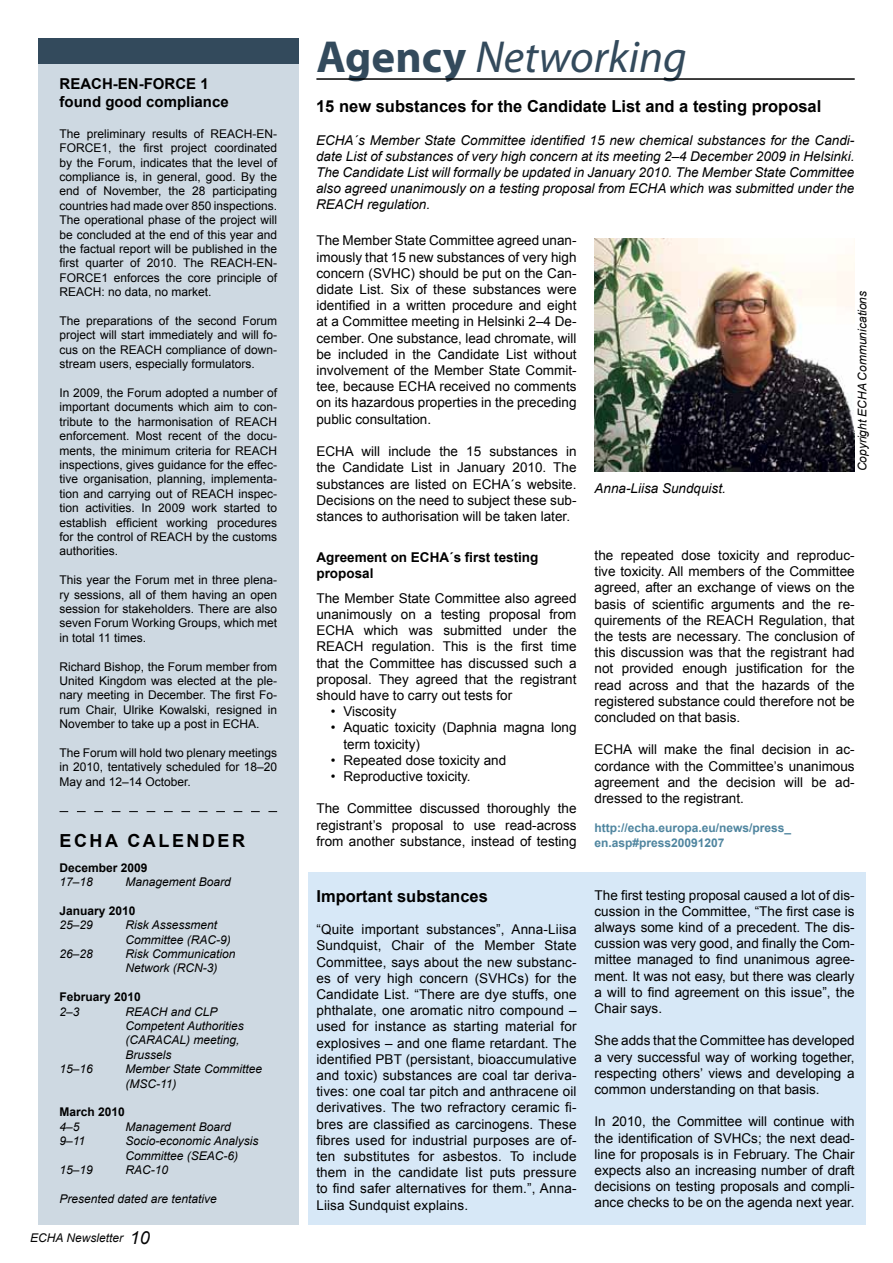
<style>
.page{position:relative;width:893px;height:1263px;background:#fff}
.page>*{position:absolute;margin:0;border:0;box-sizing:border-box;transform-origin:0 0}
.t1{font:italic 45px "Myriad Pro";color:#334a5c}
.t2{font:700 18px "Arial";letter-spacing:.14em;color:#000}
.t3{font:700 16.5px "Arial";color:#000}
.t4{font:700 15px/18px "Arial";color:#000}
.t5{font:13.5px/16.2px "Arial";color:#000;text-align:justify}
.t6{font:italic 13.5px/16.2px "Arial";color:#000;text-align:justify}
.t7{font:700 13.5px/16.2px "Arial";color:#000}
.t8{font:12px/14.4px "Arial";color:#000;text-align:justify}
.t9{font:italic 12px/14.4px "Arial";color:#000}
.t10{font:700 12px/14.4px "Arial";color:#4f859f}
.t11{font:700 12px "Arial";color:#000}
.t12{font:italic 12px "Arial";color:#060606}
.s1{font-size:18px}
.s2{font-weight:700;font-style:normal}
</style>
<div class="page">
<div style="left:308px;top:872px;width:558px;height:353px;background:#d7e8f7"></div>
<hr style="left:316px;top:78px;width:539px;height:2px;background:#000">
<div style="left:38px;top:38px;width:260px;height:1187px;background:#ced9e2"></div>
<div style="left:38px;top:38px;width:260px;height:26px;background:#334a5c"></div>
<img style="left:595px;top:239px;width:260px;height:232px">
<svg style="left:60px;top:811px;width:217px;height:1px"></svg>
<p class="t4" style="left:60px;top:75px;width:171px">REACH-EN-FORCE 1 found good compliance</p>
<p class="t8" style="left:60px;top:127px;width:219px">The preliminary results of REACH-EN-FORCE1, the first project coordinated by the Forum, indicates that the level of compliance is, in general, good. By the end of November, the 28 participating countries had made over 850 inspections.<br>The operational phase of the project will be concluded at the end of this year and the factual report will be published in the first quarter of 2010. The REACH-EN-FORCE1 enforces the core principle of REACH: no data, no market.</p>
<p class="t8" style="left:60px;top:314px;width:219px">The preparations of the second Forum project will start immediately and will fo&shy;cus on the REACH compliance of down&shy;stream users, especially formulators.</p>
<p class="t8" style="left:60px;top:386px;width:219px">In 2009, the Forum adopted a number of important documents which aim to con&shy;tribute to the harmonisation of REACH enforcement. Most recent of the docu&shy;ments, the minimum criteria for REACH inspections, gives guidance for the effec&shy;tive organisation, planning, implementa&shy;tion and carrying out of REACH inspec&shy;tion activities. In 2009 work started to establish efficient working procedures for the control of REACH by the customs authorities.</p>
<p class="t8" style="left:60px;top:573px;width:219px">This year the Forum met in three plena&shy;ry sessions, all of them having an open session for stakeholders. There are also seven Forum Working Groups, which met in total 11 times.</p>
<p class="t8" style="left:60px;top:659px;width:219px">Richard Bishop, the Forum member from United Kingdom was elected at the ple&shy;nary meeting in December. The first Fo&shy;rum Chair, Ulrike Kowalski, resigned in November to take up a post in ECHA.</p>
<p class="t8" style="left:60px;top:746px;width:219px">The Forum will hold two plenary meetings in 2010, tentatively scheduled for 18–20<br>May and 12–14 October.</p>
<h2 class="t2" style="left:60px;top:828px;width:187px">ECHA CALENDER</h2>
<p class="t11" style="left:60px;top:859px;width:90px">December 2009</p>
<p class="t9" style="left:60px;top:875px;width:35px">17–18</p>
<p class="t9" style="left:126px;top:875px;width:107px">Management Board</p>
<p class="t11" style="left:60px;top:902px;width:78px">January 2010</p>
<p class="t9" style="left:60px;top:918px;width:35px">25–29</p>
<p class="t9" style="left:126px;top:918px;width:107px">Risk Assessment<br>Committee (RAC-9)</p>
<p class="t9" style="left:60px;top:947px;width:35px">26–28</p>
<p class="t9" style="left:126px;top:947px;width:112px">Risk Communication<br>Network (RCN-3)</p>
<p class="t11" style="left:60px;top:989px;width:83px">February 2010</p>
<p class="t9" style="left:60px;top:1004px;width:22px">2–3</p>
<p class="t9" style="left:126px;top:1004px;width:120px">REACH and CLP<br>Competent Authorities (CARACAL) meeting,<br>Brussels</p>
<p class="t9" style="left:60px;top:1062px;width:35px">15–16</p>
<p class="t9" style="left:126px;top:1062px;width:138px">Member State Committee (MSC-11)</p>
<p class="t11" style="left:60px;top:1104px;width:67px">March 2010</p>
<p class="t9" style="left:60px;top:1119px;width:22px">4–5</p>
<p class="t9" style="left:126px;top:1119px;width:107px">Management Board</p>
<p class="t9" style="left:60px;top:1134px;width:27px">9–11</p>
<p class="t9" style="left:126px;top:1134px;width:134px">Socio-economic Analysis<br>Committee (SEAC-6)</p>
<p class="t9" style="left:60px;top:1163px;width:35px">15–19</p>
<p class="t9" style="left:126px;top:1163px;width:44px">RAC-10</p>
<p class="t9" style="left:60px;top:1191px;width:159px">Presented dated are tentative</p>
<p class="t12" style="left:30px;top:1230px;width:121px">ECHA Newsletter <span class="s1">10</span></p>
<h1 class="t1" style="left:316px;top:29px;width:372px"><span class="s2">Agency</span> Networking</h1>
<p class="t3" style="left:316px;top:95px;width:507px">15 new substances for the Candidate List and a testing proposal</p>
<p class="t6" style="left:316px;top:132px;width:540px">ECHA´s Member State Committee identified 15 new chemical substances for the Candi&shy;date List of substances of very high concern at its meeting 2–4 December 2009 in Helsinki.<br>The Candidate List will formally be updated in January 2010. The Member State Committee also agreed unanimously on a testing proposal from ECHA which was submitted under the REACH regulation.</p>
<p class="t5" style="left:316px;top:233px;width:262px">The Member State Committee agreed unan&shy;imously that 15 new substances of very high concern (SVHC) should be put on the Can&shy;didate List. Six of these substances were identified in a written procedure and eight at a Committee meeting in Helsinki 2–4 De&shy;cember. One substance, lead chromate, will be included in the Candidate List without involvement of the Member State Commit&shy;tee, because ECHA received no comments on its hazardous properties in the preceding public consultation.</p>
<p class="t5" style="left:316px;top:443px;width:262px">ECHA will include the 15 substances in the Candidate List in January 2010. The substances are listed on ECHA´s website.<br>Decisions on the need to subject these sub&shy;stances to authorisation will be taken later.</p>
<p class="t7" style="left:316px;top:549px;width:224px">Agreement on ECHA´s first testing proposal</p>
<p class="t5" style="left:316px;top:590px;width:262px">The Member State Committee also agreed unanimously on a testing proposal from ECHA which was submitted under the REACH regulation. This is the first time that the Committee has discussed such a proposal. They agreed that the registrant should have to carry out tests for</p>
<p class="t5" style="left:331px;top:703px;width:67px">• Viscosity</p>
<p class="t5" style="left:343px;top:720px;width:235px;text-indent:-13px">• Aquatic toxicity (Daphnia magna long term toxicity)</p>
<p class="t5" style="left:331px;top:752px;width:177px">• Repeated dose toxicity and</p>
<p class="t5" style="left:331px;top:768px;width:142px">• Reproductive toxicity.</p>
<p class="t5" style="left:316px;top:801px;width:262px">The Committee discussed thoroughly the registrant’s proposal to use read-across from another substance, instead of testing</p>
<p class="t9" style="left:855px;top:471px;width:182px;rotate:-90deg">Copyright ECHA Communications</p>
<p class="t6" style="left:595px;top:481px;width:133px">Anna-Liisa Sundquist.</p>
<p class="t5" style="left:595px;top:547px;width:262px">the repeated dose toxicity and reproduc&shy;tive toxicity. All members of the Committee agreed, after an exchange of views on the basis of scientific arguments and the re&shy;quirements of the REACH Regulation, that the tests are necessary. The conclusion of this discussion was that the registrant had not provided enough justification for the read across and that the hazards of the registered substance could therefore not be concluded on that basis.</p>
<p class="t5" style="left:595px;top:742px;width:262px">ECHA will make the final decision in ac&shy;cordance with the Committee’s unanimous agreement and the decision will be ad&shy;dressed to the registrant.</p>
<p class="t10" style="left:595px;top:821px;width:198px">http://echa.europa.eu/news/press_ en.asp#press20091207</p>
<p class="t3" style="left:316px;top:885px;width:173px">Important substances</p>
<p class="t5" style="left:316px;top:921px;width:262px">“Quite important substances”, Anna-Liisa Sundquist, Chair of the Member State Committee, says about the new substanc&shy;es of very high concern (SVHCs) for the Candidate List. “There are dye stuffs, one phthalate, one aromatic nitro compound – used for instance as starting material for explosives – and one flame retardant. The identified PBT (persistant, bioaccumulative and toxic) substances are coal tar deriva&shy;tives: one coal tar pitch and anthracene oil derivatives. The two refractory ceramic fi&shy;bres are classified as carcinogens. These fibres used for industrial purposes are of&shy;ten substitutes for asbestos. To include them in the candidate list puts pressure to find safer alternatives for them.”, Anna-Liisa Sundquist explains.</p>
<p class="t5" style="left:595px;top:887px;width:262px">The first testing proposal caused a lot of dis&shy;cussion in the Committee, “The first case is always some kind of a precedent. The dis&shy;cussion was very good, and finally the Com&shy;mittee managed to find unanimous agree&shy;ment. It was not easy, but there was clearly a will to find agreement on this issue”, the Chair says.</p>
<p class="t5" style="left:595px;top:1033px;width:262px">She adds that the Committee has developed a very successful way of working together, respecting others’ views and developing a common understanding on that basis.</p>
<p class="t5" style="left:595px;top:1114px;width:262px">In 2010, the Committee will continue with the identification of SVHCs; the next dead&shy;line for proposals is in February. The Chair expects also an increasing number of draft decisions on testing proposals and compli&shy;ance checks to be on the agenda next year.</p>
</div>
